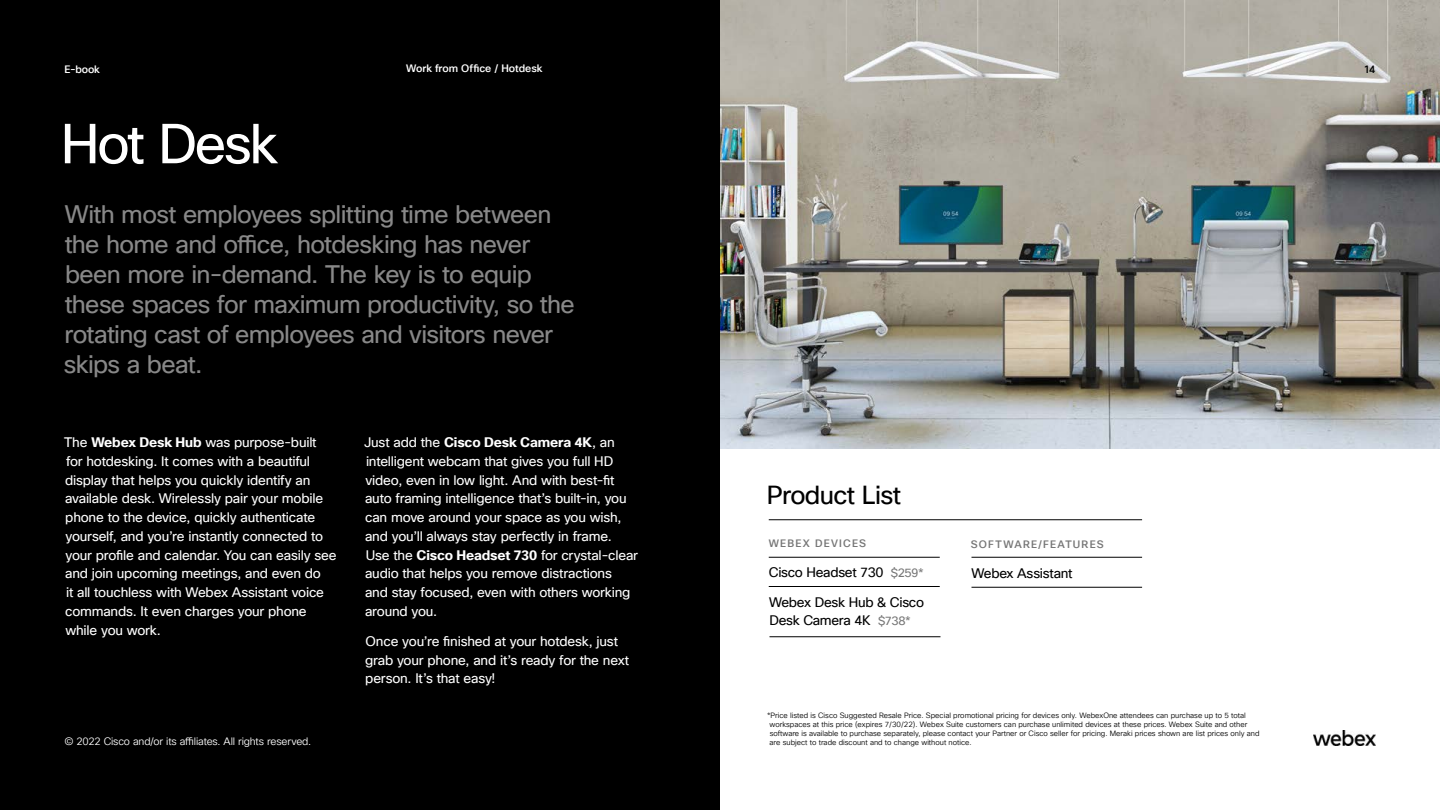
<style>
.page{position:relative;width:1440px;height:810px;background:#fff}
.page>*{position:absolute;margin:0;border:0;box-sizing:border-box;transform-origin:0 0}
.t1{font:54.75px "Cisco Sans TT";letter-spacing:-.045em;color:#fff}
.t2{font:25.5px "Cisco Sans TT";letter-spacing:-.025em;color:#000}
.t3{font:24.75px/30px "Cisco Sans TT";letter-spacing:-.025em;color:#888}
.t4{font:13.5px/18.8px "Cisco Sans TT";letter-spacing:-.015em;color:#fff}
.t5{font:13.5px/18px "Cisco Sans TT";letter-spacing:-.025em;color:#000}
.t6{font:10.5px "Cisco Sans TT Light";letter-spacing:-.015em;color:#fff}
.t7{font:500 10.5px "Cisco Sans TT";letter-spacing:.115em;color:#767676}
.t8{font:500 10.5px "Cisco Sans TT";color:#fff}
.t9{font:500 10.5px "Cisco Sans TT";color:#000}
.t10{font:7.5px/9px "Cisco Sans TT Light";color:#000}
.s1{font-weight:700}
.s2{font-size:12px;color:#767676}
</style>
<div class="page">
<div style="left:0;top:0;width:720px;height:810px;background:#000"></div>
<img style="left:720px;top:0;width:720px;height:448px">
<hr style="left:769px;top:519px;width:373px;height:1px;background:#000">
<hr style="left:769px;top:557px;width:171px;height:1px;background:#000">
<hr style="left:769px;top:586px;width:171px;height:1px;background:#000">
<hr style="left:972px;top:557px;width:170px;height:1px;background:#000">
<hr style="left:971px;top:587px;width:171px;height:1px;background:#000">
<hr style="left:770px;top:637px;width:170px;height:1px;background:#000">
<img style="left:1314px;top:730px;width:61px;height:15px">
<p class="t8" style="left:406px;top:61px;width:138px">Work from Office / Hotdesk</p>
<p class="t8" style="left:64px;top:62px;width:37px">E-book</p>
<p class="t9" style="left:1364px;top:62px;width:13px">14</p>
<h1 class="t1" style="left:61px;top:109px;width:219px">Hot Desk</h1>
<h3 class="t3" style="left:64px;top:200px;width:513px">With most employees splitting time between the home and office, hotdesking has never been more in-demand. The key is to equip these spaces for maximum productivity, so the rotating cast of employees and visitors never skips a beat.</h3>
<p class="t4" style="left:64px;top:433px;width:274px">The <span class="s1">Webex Desk Hub</span> was purpose-built for hotdesking. It comes with a beautiful display that helps you quickly identify an available desk. Wirelessly pair your mobile phone to the device, quickly authenticate yourself, and you’re instantly connected to your profile and calendar. You can easily see and join upcoming meetings, and even do<br>it all touchless with Webex Assistant voice commands. It even charges your phone while you work.</p>
<p class="t4" style="left:364px;top:433px;width:276px">Just add the <span class="s1">Cisco Desk Camera 4K</span>, an intelligent webcam that gives you full HD video, even in low light. And with best-fit auto framing intelligence that’s built-in, you can move around your space as you wish, and you’ll always stay perfectly in frame.<br>Use the <span class="s1">Cisco Headset 730</span> for crystal-clear audio that helps you remove distractions<br>and stay focused, even with others working around you.</p>
<p class="t4" style="left:365px;top:632px;width:266px">Once you’re finished at your hotdesk, just grab your phone, and it’s ready for the next person. It’s that easy!</p>
<p class="t6" style="left:64px;top:734px;width:248px">© 2022 Cisco and/or its affiliates. All rights reserved.</p>
<h2 class="t2" style="left:767px;top:478px;width:136px">Product List</h2>
<p class="t7" style="left:769px;top:536px;width:99px">WEBEX DEVICES</p>
<p class="t5" style="left:769px;top:563px;width:156px">Cisco Headset 730 <span class="s2">$259*</span></p>
<p class="t5" style="left:769px;top:593px;width:157px">Webex Desk Hub &amp; Cisco<br>Desk Camera 4K <span class="s2">$738*</span></p>
<p class="t7" style="left:971px;top:537px;width:134px">SOFTWARE/FEATURES</p>
<p class="t5" style="left:972px;top:565px;width:102px">Webex Assistant</p>
<p class="t10" style="left:770px;top:712px;width:491px;text-indent:-3px">*Price listed is Cisco Suggested Resale Price. Special promotional pricing for devices only. WebexOne attendees can purchase up to 5 total workspaces at this price (expires 7/30/22). Webex Suite customers can purchase unlimited devices at these prices. Webex Suite and other software is available to purchase separately, please contact your Partner or Cisco seller for pricing. Meraki prices shown are list prices only and are subject to trade discount and to change without notice.</p>
</div>
